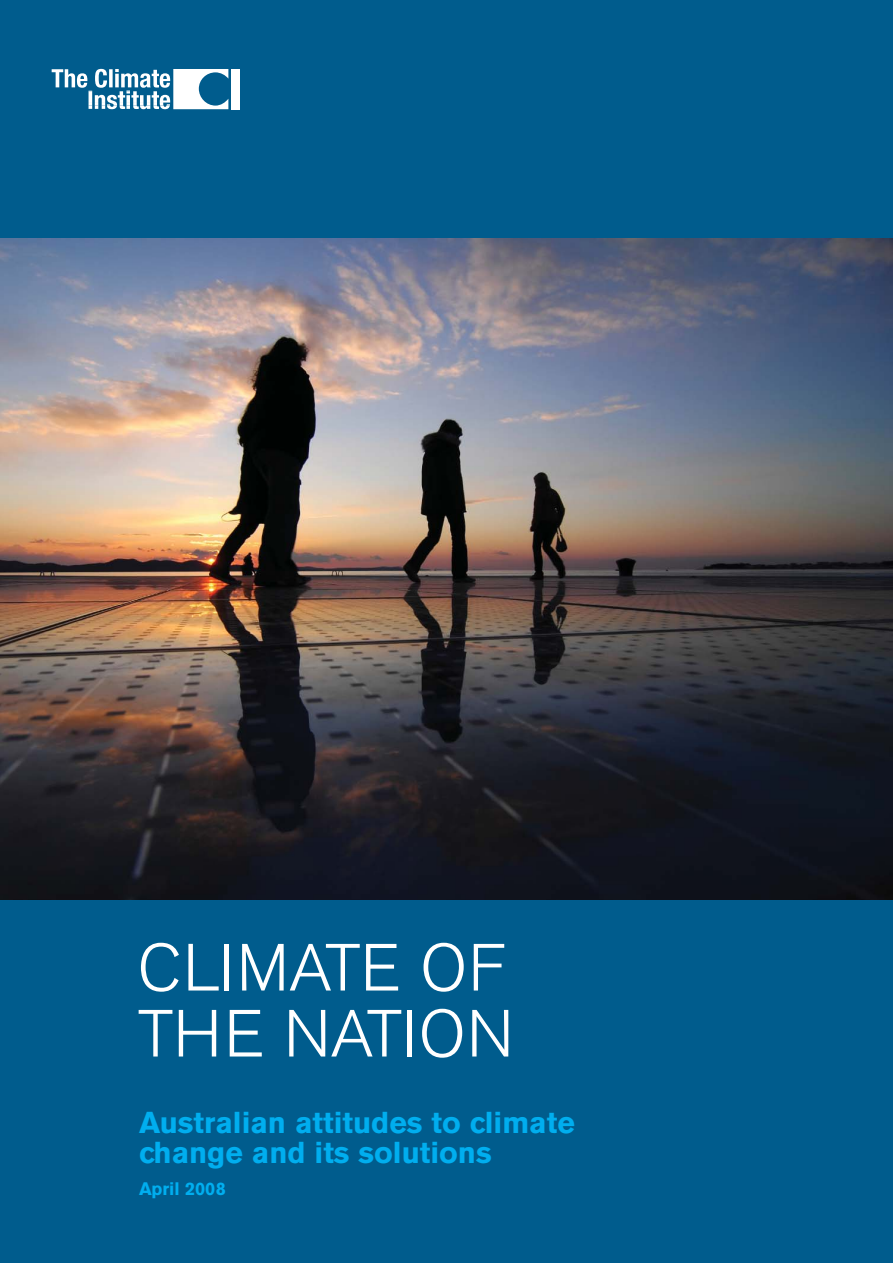
<style>
.page{position:relative;width:893px;height:1263px;background:#fff}
.page>*{position:absolute;margin:0;border:0;box-sizing:border-box;transform-origin:0 0}
.t1{font:300 66px/66px "Akzidenz Grotesk BE";color:#fff}
.t2{font:700 30px/30px "Akzidenz Grotesk BE";color:#00aeef}
.t3{font:700 18px "Akzidenz Grotesk BE";color:#00aeef}
</style>
<div class="page">
<div style="left:0;top:0;width:892px;height:1263px;background:#005c8d"></div>
<img style="left:0;top:239px;width:892px;height:661px">
<div style="left:231px;top:69px;width:8px;height:40px;background:#fff"></div>
<svg style="left:52px;top:69px;width:176px;height:40px"></svg>
<h1 class="t1" style="left:138px;top:943px;width:377px">CLIMATE OF<br>THE NATION</h1>
<p class="t2" style="left:139px;top:1111px;width:437px">Australian attitudes to climate change and its solutions</p>
<p class="t3" style="left:139px;top:1182px;width:88px">April 2008</p>
</div>
